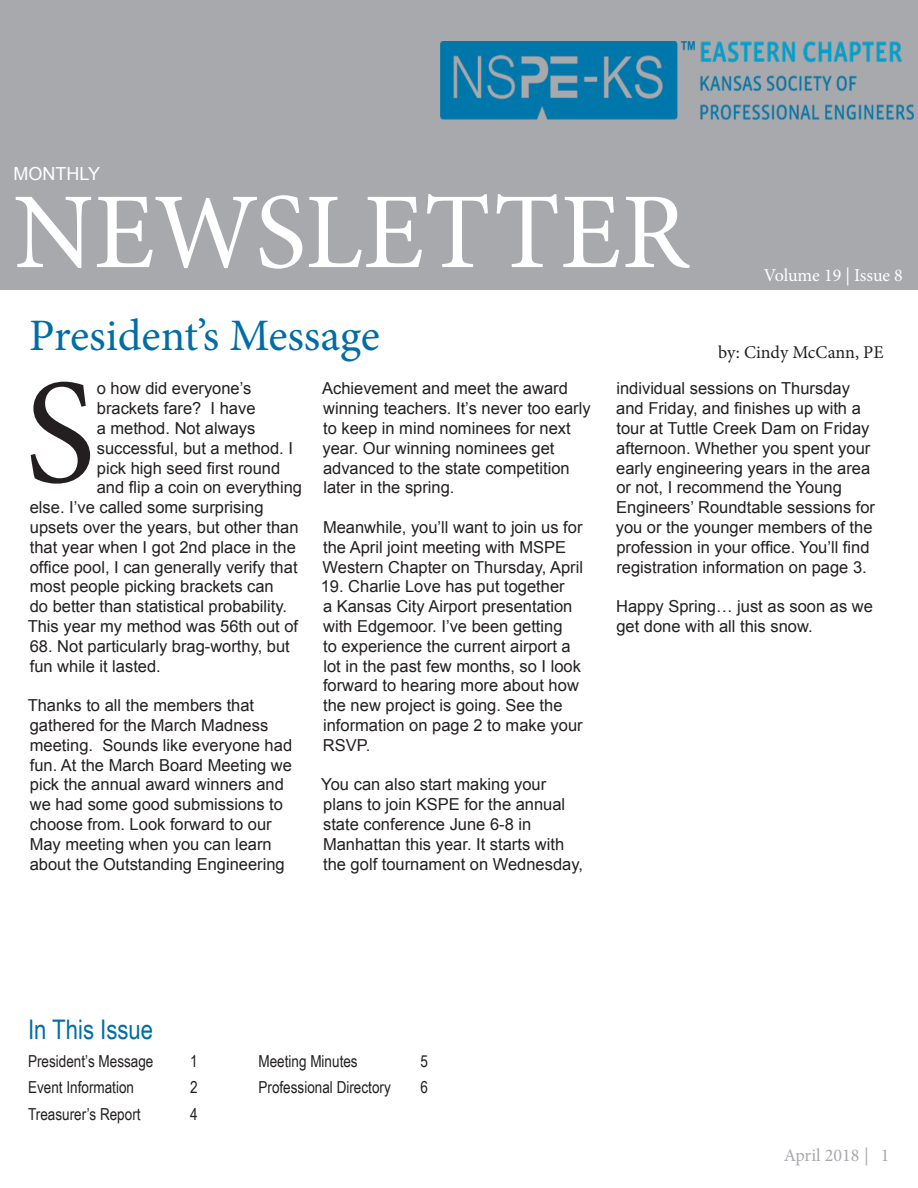
<style>
.page{position:relative;width:918px;height:1188px;background:#fff}
.page>*{position:absolute;margin:0;border:0;box-sizing:border-box;transform-origin:0 0}
.t1{font:150px "Minion Pro";color:#231f20}
.t2{font:108px "Minion Pro";color:#fff}
.t3{font:45px "Minion Pro";letter-spacing:-.005em;color:#006da5}
.t4{font:27px "Arial Narrow";color:#006da5}
.t5{font:18px "Minion Pro";letter-spacing:-.005em;color:#231f20}
.t6{font:18px "Minion Pro";letter-spacing:-.005em;color:#fff}
.t7{font:18px "Minion Pro";color:#a8a9ad}
.t8{font:18px "Arial";color:#fff}
.t9{font:16.5px/19.8px "Arial";color:#231f20}
.t10{font:16.5px "Arial Narrow";color:#231f20}
</style>
<div class="page">
<div style="left:0;top:0;width:918px;height:289px;background:#a8a9ad"></div>
<img style="left:441px;top:41px;width:472px;height:78px">
<p class="t8" style="left:14px;top:162px;width:88px">MONTHLY</p>
<p class="t2" style="left:14px;top:160px;width:677px">NEWSLETTER</p>
<p class="t3" style="left:29px;top:305px;width:352px">President’s Message</p>
<p class="t6" style="left:764px;top:263px;width:141px">Volume 19 | Issue 8</p>
<p class="t5" style="left:718px;top:341px;width:167px">by: Cindy McCann, PE</p>
<p class="t1" style="left:24px;top:333px;width:73px">S</p>
<p class="t9" style="left:97px;top:379px;width:156px">o how did everyone’s</p>
<p class="t9" style="left:97px;top:399px;width:160px">brackets fare? I have</p>
<p class="t9" style="left:97px;top:418px;width:160px">a method. Not always</p>
<p class="t9" style="left:97px;top:438px;width:198px">successful, but a method. I</p>
<p class="t9" style="left:97px;top:458px;width:185px">pick high seed first round</p>
<p class="t9" style="left:97px;top:478px;width:207px">and flip a coin on everything</p>
<p class="t9" style="left:30px;top:498px;width:235px">else. I’ve called some surprising</p>
<p class="t9" style="left:30px;top:517px;width:270px">upsets over the years, but other than</p>
<p class="t9" style="left:30px;top:537px;width:267px">that year when I got 2nd place in the</p>
<p class="t9" style="left:30px;top:557px;width:269px">office pool, I can generally verify that</p>
<p class="t9" style="left:30px;top:577px;width:245px">most people picking brackets can</p>
<p class="t9" style="left:30px;top:597px;width:259px">do better than statistical probability.</p>
<p class="t9" style="left:28px;top:616px;width:272px">This year my method was 56th out of</p>
<p class="t9" style="left:30px;top:636px;width:262px">68. Not particularly brag-worthy, but fun while it lasted.</p>
<p class="t9" style="left:28px;top:696px;width:266px">Thanks to all the members that gathered for the March Madness meeting. Sounds like everyone had fun. At the March Board Meeting we pick the annual award winners and we had some good submissions to choose from. Look forward to our<br>May meeting when you can learn about the Outstanding Engineering</p>
<p class="t9" style="left:322px;top:379px;width:270px">Achievement and meet the award winning teachers. It’s never too early to keep in mind nominees for next year. Our winning nominees get advanced to the state competition later in the spring.</p>
<p class="t9" style="left:323px;top:517px;width:262px">Meanwhile, you’ll want to join us for the April joint meeting with MSPE<br>Western Chapter on Thursday, April</p>
<p class="t9" style="left:321px;top:577px;width:263px">19. Charlie Love has put together<br>a Kansas City Airport presentation with Edgemoor. I’ve been getting<br>to experience the current airport a lot in the past few months, so I look forward to hearing more about how the new project is going. See the information on page 2 to make your<br>RSVP.</p>
<p class="t9" style="left:321px;top:775px;width:263px">You can also start making your plans to join KSPE for the annual state conference June 6-8 in<br>Manhattan this year. It starts with the golf tournament on Wednesday,</p>
<p class="t9" style="left:616px;top:379px;width:261px">individual sessions on Thursday and Friday, and finishes up with a tour at Tuttle Creek Dam on Friday afternoon. Whether you spent your early engineering years in the area or not, I recommend the Young Engineers’ Roundtable sessions for you or the younger members of the profession in your office. You’ll find registration information on page 3.</p>
<p class="t9" style="left:616px;top:597px;width:258px">Happy Spring… just as soon as we get done with all this snow.</p>
<p class="t4" style="left:28px;top:1010px;width:127px">In This Issue</p>
<p class="t10" style="left:28px;top:1049px;width:127px">President’s Message</p>
<p class="t10" style="left:190px;top:1049px;width:9px">1</p>
<p class="t10" style="left:28px;top:1075px;width:108px">Event Information</p>
<p class="t10" style="left:190px;top:1075px;width:9px">2</p>
<p class="t10" style="left:28px;top:1102px;width:114px">Treasurer’s Report</p>
<p class="t10" style="left:190px;top:1102px;width:9px">4</p>
<p class="t10" style="left:258px;top:1049px;width:101px">Meeting Minutes</p>
<p class="t10" style="left:420px;top:1049px;width:9px">5</p>
<p class="t10" style="left:258px;top:1075px;width:134px">Professional Directory</p>
<p class="t10" style="left:420px;top:1075px;width:9px">6</p>
<p class="t7" style="left:784px;top:1143px;width:107px">April 2018 | 1</p>
</div>
